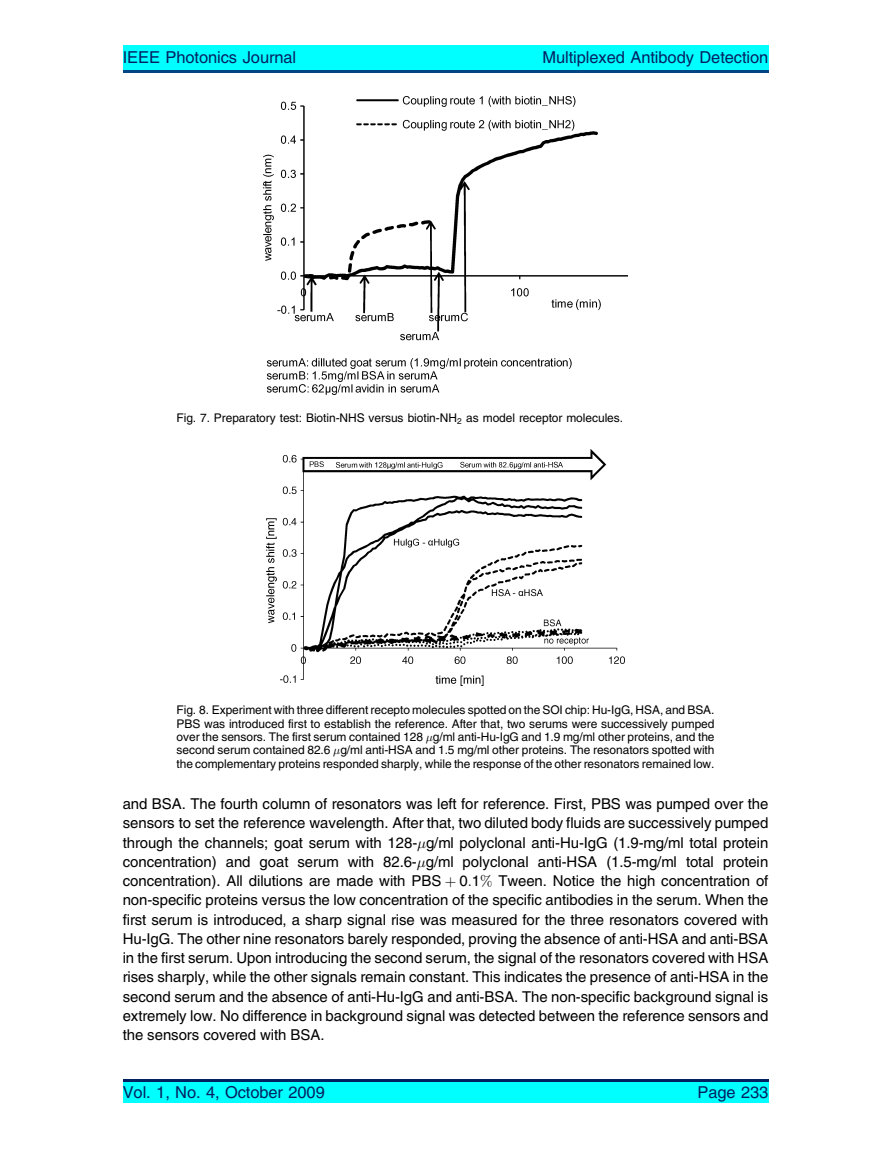
<style>
.page{position:relative;width:891px;height:1161px;background:#fff}
.page>*{position:absolute;margin:0;border:0;box-sizing:border-box;transform-origin:0 0}
.t1{font:16.5px "Adv T Tb 54 a 34 f 7";color:#012060}
.t2{font:15px/19.2px "Adv T Tb 54 a 34 f 7";color:#000;text-align:justify}
.t3{font:12px/13.5px "Adv T Tb 54 a 34 f 7";color:#000;text-align:justify}
.s1{font-family:"Adv P4 C4 E51"}
.s2{font-family:"Adv P4 C4 E74"}
.s3{font-family:"Adv P4 C4 E59"}
</style>
<div class="page">
<img style="left:264px;top:97px;width:363px;height:297px">
<img style="left:266px;top:449px;width:359px;height:237px">
<div style="left:123px;top:45px;width:645px;height:28px;background:#0ff"></div>
<hr style="left:123px;top:70px;width:645px;height:3px;background:#004684">
<div style="left:123px;top:1079px;width:645px;height:24px;background:#0ff"></div>
<hr style="left:123px;top:1079px;width:645px;height:3px;background:#012060">
<p class="t1" style="left:123px;top:51px;width:175px">IEEE Photonics Journal</p>
<p class="t1" style="left:543px;top:51px;width:227px">Multiplexed Antibody Detection</p>
<p class="t3" style="left:177px;top:413px;width:448px">Fig. 7. Preparatory test: Biotin-NHS versus biotin-NH<sub>2</sub> as model receptor molecules.</p>
<p class="t3" style="left:177px;top:704px;width:539px">Fig. 8. Experiment with three different recepto molecules spotted on the SOI chip: Hu-IgG, HSA, and BSA.<br>PBS was introduced first to establish the reference. After that, two serums were successively pumped over the sensors. The first serum contained 128 <span class="s1">-</span>g/ml anti-Hu-IgG and 1.9 mg/ml other proteins, and the second serum contained 82.6 <span class="s1">-</span>g/ml anti-HSA and 1.5 mg/ml other proteins. The resonators spotted with the complementary proteins responded sharply, while the response of the other resonators remained low.</p>
<p class="t2" style="left:123px;top:796px;width:647px">and BSA. The fourth column of resonators was left for reference. First, PBS was pumped over the sensors to set the reference wavelength. After that, two diluted body fluids are successively pumped through the channels; goat serum with 128-<span class="s1">-</span>g/ml polyclonal anti-Hu-IgG (1.9-mg/ml total protein concentration) and goat serum with 82.6-<span class="s1">-</span>g/ml polyclonal anti-HSA (1.5-mg/ml total protein concentration). All dilutions are made with PBS <span class="s2">þ</span> 0<span class="s1">:</span>1<span class="s3">%</span> Tween. Notice the high concentration of non-specific proteins versus the low concentration of the specific antibodies in the serum. When the first serum is introduced, a sharp signal rise was measured for the three resonators covered with Hu-IgG. The other nine resonators barely responded, proving the absence of anti-HSA and anti-BSA in the first serum. Upon introducing the second serum, the signal of the resonators covered with HSA rises sharply, while the other signals remain constant. This indicates the presence of anti-HSA in the second serum and the absence of anti-Hu-IgG and anti-BSA. The non-specific background signal is extremely low. No difference in background signal was detected between the reference sensors and the sensors covered with BSA.</p>
<p class="t1" style="left:123px;top:1087px;width:204px">Vol. 1, No. 4, October 2009</p>
<p class="t1" style="left:697px;top:1087px;width:72px">Page 233</p>
</div>
